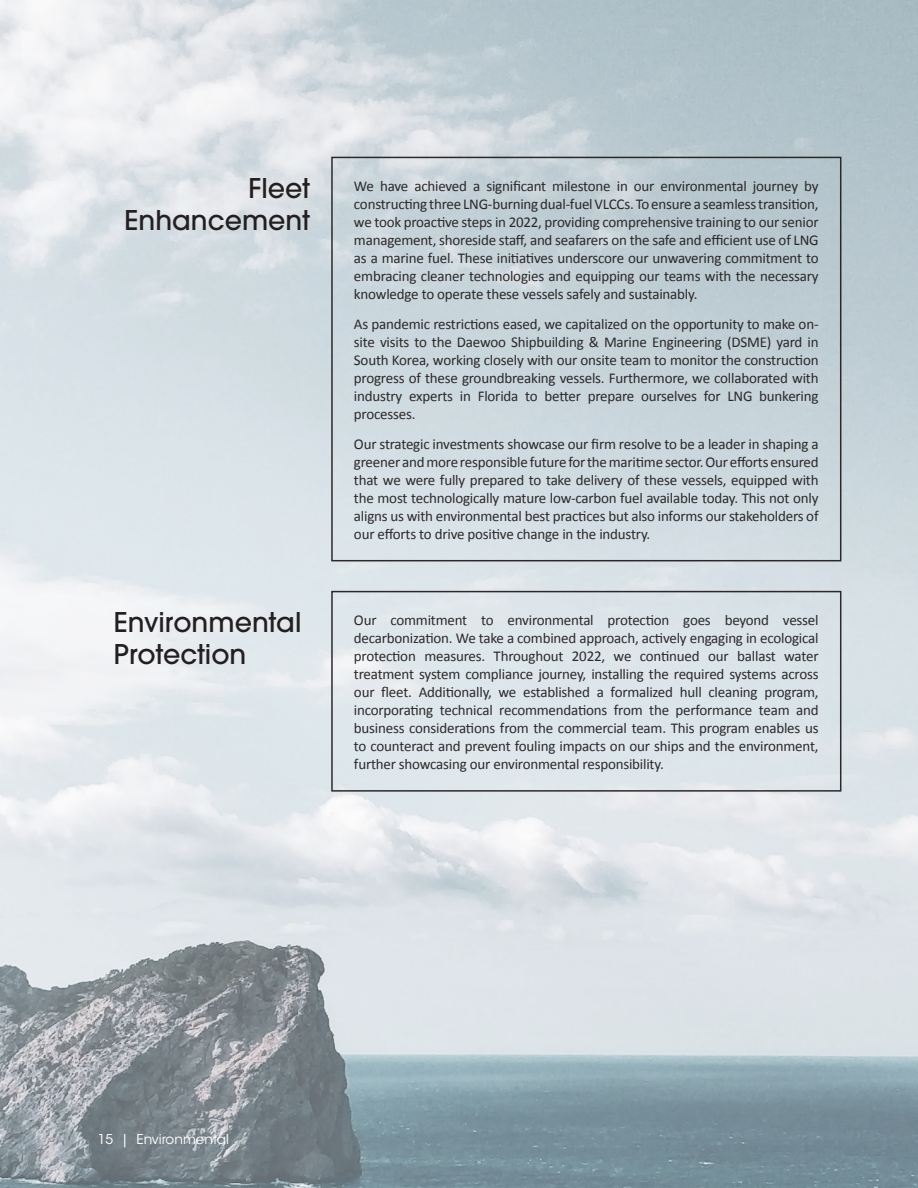
<style>
.page{position:relative;width:918px;height:1188px;background:#fff}
.page>*{position:absolute;margin:0;border:0;box-sizing:border-box;transform-origin:0 0}
.t1{font:500 27px/32.4px "ITC Avant Garde Std";color:#231f20;text-align:right}
.t2{font:15px/18px "Calibri";letter-spacing:-.015em;color:#231f20;text-align:justify}
.t3{font:13.5px "ITC Avant Garde Std";color:#fff}
</style>
<div class="page">
<img style="left:0;top:0;width:918px;height:1188px">
<div style="left:331px;top:157px;width:510px;height:404px;border:2px solid #231f20"></div>
<div style="left:331px;top:591px;width:510px;height:201px;border:2px solid #231f20"></div>
<p class="t1" style="left:125px;top:172px;width:187px">Fleet<br>Enhancement</p>
<p class="t1" style="left:114px;top:606px;width:189px;text-align:left">Environmental<br>Protection</p>
<p class="t2" style="left:354px;top:176px;width:466px">We have achieved a significant milestone in our environmental journey by constructing three LNG-burning dual-fuel VLCCs. To ensure a seamless transition, we took proactive steps in 2022, providing comprehensive training to our senior management, shoreside staff, and seafarers on the safe and efficient use of LNG as a marine fuel. These initiatives underscore our unwavering commitment to embracing cleaner technologies and equipping our teams with the necessary knowledge to operate these vessels safely and sustainably.</p>
<p class="t2" style="left:354px;top:314px;width:466px">As pandemic restrictions eased, we capitalized on the opportunity to make on&shy;site visits to the Daewoo Shipbuilding &amp; Marine Engineering (DSME) yard in South Korea, working closely with our onsite team to monitor the construction progress of these groundbreaking vessels. Furthermore, we collaborated with industry experts in Florida to better prepare ourselves for LNG bunkering processes.</p>
<p class="t2" style="left:354px;top:434px;width:466px">Our strategic investments showcase our firm resolve to be a leader in shaping a greener and more responsible future for the maritime sector. Our efforts ensured that we were fully prepared to take delivery of these vessels, equipped with the most technologically mature low-carbon fuel available today. This not only aligns us with environmental best practices but also informs our stakeholders of our efforts to drive positive change in the industry.</p>
<p class="t2" style="left:354px;top:610px;width:466px">Our commitment to environmental protection goes beyond vessel decarbonization. We take a combined approach, actively engaging in ecological protection measures. Throughout 2022, we continued our ballast water treatment system compliance journey, installing the required systems across our fleet. Additionally, we established a formalized hull cleaning program, incorporating technical recommendations from the performance team and business considerations from the commercial team. This program enables us to counteract and prevent fouling impacts on our ships and the environment, further showcasing our environmental responsibility.</p>
<p class="t3" style="left:98px;top:1131px;width:133px">15 | Environmental</p>
</div>
